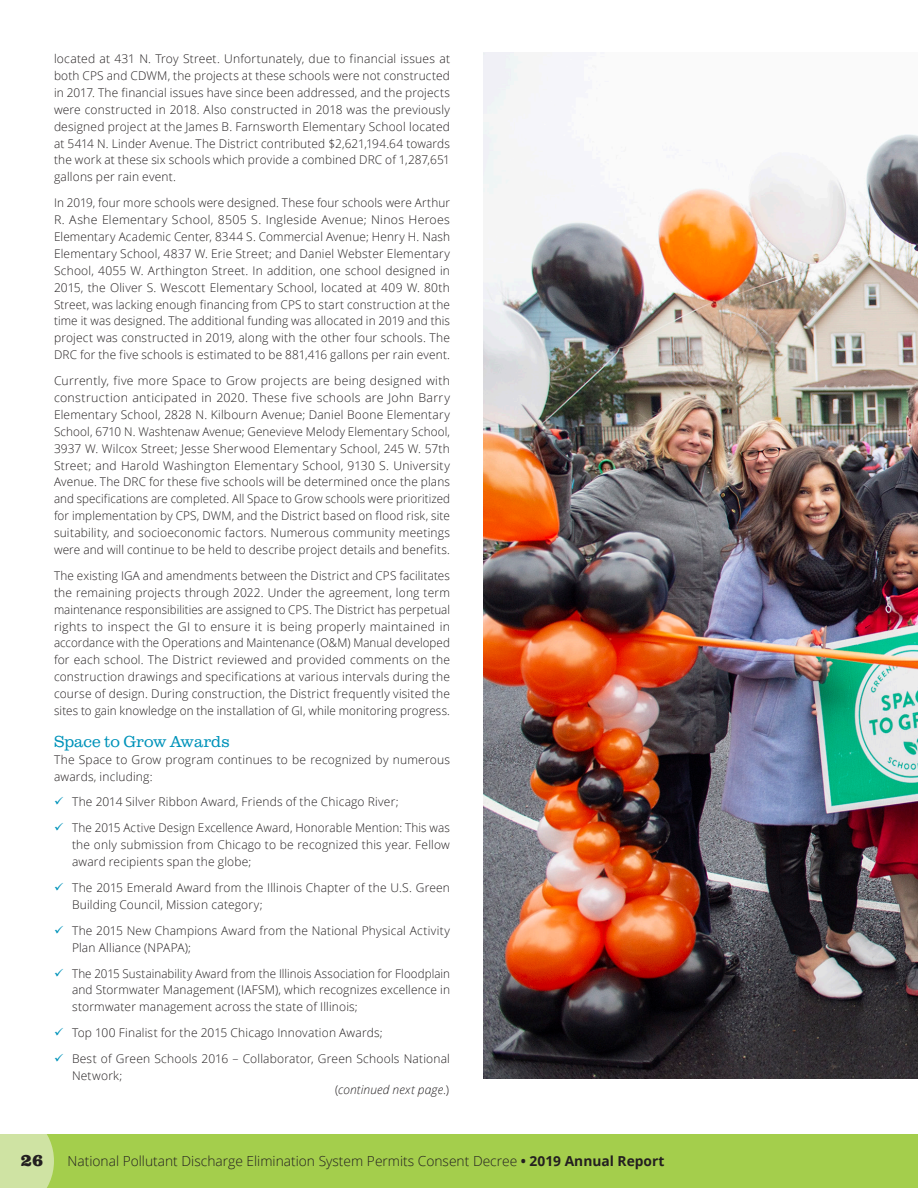
<style>
.page{position:relative;width:918px;height:1188px;background:#fff}
.page>*{position:absolute;margin:0;border:0;box-sizing:border-box;transform-origin:0 0}
.t1{font:700 expanded 18px "Clarendon URW";color:#231f20}
.Text_H2_don_t_span{font:300 16.5px "Clarendon URW";color:#0093ba}
.t2{font:300 13.8px "Open Sans";color:#231f20}
.Text_1st_0p6a{font:300 12px/17px "Open Sans";letter-spacing:.015em;color:#231f20;text-align:justify}
.Text_1st_0p6a-2{font:300 12px/17px "Open Sans";letter-spacing:.015em;color:#231f20;text-align:justify;scale:.96 1}
.Text{font:300 12px/17px "Open Sans";letter-spacing:.015em;color:#231f20}
.basic_body{font:italic 300 12px "Open Sans";letter-spacing:.01em;color:#231f20}
.s1{font-style:normal}
.s2{font-weight:700}
</style>
<div class="page">
<img style="left:483px;top:53px;width:435px;height:1025px">
<div style="left:0;top:1134px;width:918px;height:54px;background:#a4ce4c"></div>
<div style="left:0;top:1134px;width:54px;height:54px;background:#cfe3a3"></div>
<p class="Text_1st_0p6a" style="left:54px;top:50px;width:398px">located at 431 N. Troy Street. Unfortunately, due to financial issues at both CPS and CDWM, the projects at these schools were not constructed in 2017. The financial issues have since been addressed, and the projects were constructed in 2018. Also constructed in 2018 was the previously designed project at the James B. Farnsworth Elementary School located at 5414 N. Linder Avenue. The District contributed $2,621,194.64 towards the work at these six schools which provide a combined DRC of 1,287,651 gallons per rain event.</p>
<p class="Text_1st_0p6a" style="left:54px;top:194px;width:398px">In 2019, four more schools were designed. These four schools were Arthur R. Ashe Elementary School, 8505 S. Ingleside Avenue; Ninos Heroes Elementary Academic Center, 8344 S. Commercial Avenue; Henry H. Nash Elementary School, 4837 W. Erie Street; and Daniel Webster Elementary School, 4055 W. Arthington Street. In addition, one school designed in 2015, the Oliver S. Wescott Elementary School, located at 409 W. 80th Street, was lacking enough financing from CPS to start construction at the time it was designed. The additional funding was allocated in 2019 and this project was constructed in 2019, along with the other four schools. The DRC for the five schools is estimated to be 881,416 gallons per rain event.</p>
<p class="Text_1st_0p6a" style="left:54px;top:372px;width:398px">Currently, five more Space to Grow projects are being designed with construction anticipated in 2020. These five schools are John Barry Elementary School, 2828 N. Kilbourn Avenue; Daniel Boone Elementary School, 6710 N. Washtenaw Avenue; Genevieve Melody Elementary School, 3937 W. Wilcox Street; Jesse Sherwood Elementary School, 245 W. 57th Street; and Harold Washington Elementary School, 9130 S. University Avenue. The DRC for these five schools will be determined once the plans and specifications are completed. All Space to Grow schools were prioritized for implementation by CPS, DWM, and the District based on flood risk, site suitability, and socioeconomic factors. Numerous community meetings were and will continue to be held to describe project details and benefits.</p>
<p class="Text_1st_0p6a" style="left:54px;top:567px;width:398px">The existing IGA and amendments between the District and CPS facilitates the remaining projects through 2022. Under the agreement, long term maintenance responsibilities are assigned to CPS. The District has perpetual rights to inspect the GI to ensure it is being properly maintained in accordance with the Operations and Maintenance (O&amp;M) Manual developed for each school. The District reviewed and provided comments on the construction drawings and specifications at various intervals during the course of design. During construction, the District frequently visited the sites to gain knowledge on the installation of GI, while monitoring progress.</p>
<p class="Text_H2_don_t_span" style="left:54px;top:730px;width:177px">Space to Grow Awards</p>
<p class="Text" style="left:54px;top:751px;width:397px">The Space to Grow program continues to be recognized by numerous awards, including:</p>
<p class="Text_1st_0p6a" style="left:72px;top:793px;width:328px">The 2014 Silver Ribbon Award, Friends of the Chicago River;</p>
<p class="Text_1st_0p6a" style="left:72px;top:819px;width:380px">The 2015 Active Design Excellence Award, Honorable Mention: This was the only submission from Chicago to be recognized this year. Fellow award recipients span the globe;</p>
<p class="Text_1st_0p6a" style="left:72px;top:879px;width:380px">The 2015 Emerald Award from the Illinois Chapter of the U.S. Green<br>Building Council, Mission category;</p>
<p class="Text_1st_0p6a" style="left:72px;top:922px;width:380px">The 2015 New Champions Award from the National Physical Activity<br>Plan Alliance (NPAPA);</p>
<p class="Text_1st_0p6a-2" style="left:72px;top:964px;width:395px">The 2015 Sustainability Award from the Illinois Association for Floodplain and Stormwater Management (IAFSM), which recognizes excellence in stormwater management across the state of Illinois;</p>
<p class="Text_1st_0p6a" style="left:72px;top:1024px;width:312px">Top 100 Finalist for the 2015 Chicago Innovation Awards;</p>
<p class="Text_1st_0p6a" style="left:72px;top:1050px;width:379px">Best of Green Schools 2016 – Collaborator, Green Schools National<br>Network;</p>
<p class="basic_body" style="left:335px;top:1081px;width:115px"><span class="s1">(</span>continued next page<span class="s1">.)</span></p>
<h1 class="t1" style="left:21px;top:1146px;width:24px">26</h1>
<p class="t2" style="left:68px;top:1152px;width:598px">National Pollutant Discharge Elimination System Permits Consent Decree <span class="s2">• 2019 Annual Report</span></p>
</div>
